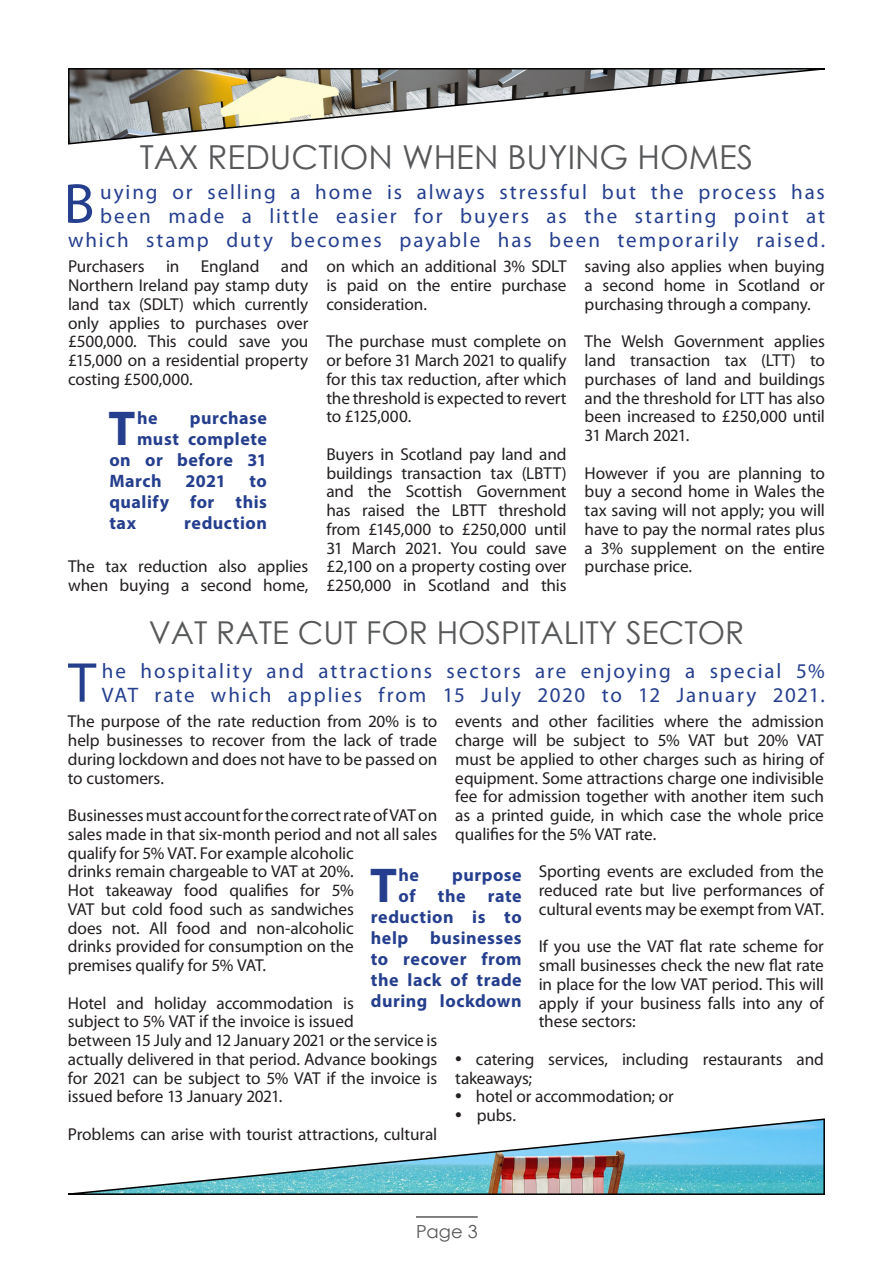
<style>
.page{position:relative;width:893px;height:1263px;background:#fff}
.page>*{position:absolute;margin:0;border:0;box-sizing:border-box;transform-origin:0 0}
.t1{font:56.55px "Myriad Pro";color:#253f8e}
.t2{font:700 49.2px "Myriad Pro";color:#253f8e}
.t3{font:33px "Century Gothic";color:#57585a}
.t4{font:31.5px "Century Gothic";color:#57585a}
.t5{font:21px/24px "Myriad Pro";letter-spacing:.09em;color:#253f8e}
.t6{font:700 18px/21px "Myriad Pro";letter-spacing:.03em;color:#253f8e;text-align:right}
.t7{font:18px "Century Gothic";color:#57585a}
.t8{font:17.25px/18.8px "Myriad Pro";letter-spacing:-.01em;color:#231f20;text-align:justify}
.s1{font-size:24px}
</style>
<div class="page">
<hr style="left:416px;top:1216px;width:62px;height:2px;background:#57585a">
<svg style="left:68px;top:68px;width:757px;height:77px"></svg>
<svg style="left:68px;top:1118px;width:757px;height:77px"></svg>
<p class="t3" style="left:140px;top:134px;width:615px">TAX REDUCTION WHEN BUYING HOMES</p>
<p class="t5" style="left:68px;top:179px;width:758px;text-align:right">uying or selling a home is always stressful but the process has been made a little easier for buyers as the starting point at which stamp duty becomes payable has been temporarily raised.</p>
<p class="t1" style="left:64px;top:169px;width:32px">B</p>
<p class="t8" style="left:68px;top:257px;width:242px">Purchasers in England and Northern Ireland pay stamp duty land tax (SDLT) which currently only applies to purchases over £500,000. This could save you £15,000 on a residential property costing £500,000.</p>
<p class="t2" style="left:109px;top:396px;width:28px">T</p>
<p class="t6" style="left:137px;top:407px;width:22px">he</p>
<p class="t6" style="left:190px;top:407px;width:79px">purchase</p>
<p class="t6" style="left:137px;top:428px;width:131px">must complete</p>
<p class="t6" style="left:109px;top:449px;width:159px">on or before 31</p>
<p class="t6" style="left:109px;top:470px;width:54px">March</p>
<p class="t6" style="left:186px;top:470px;width:42px">2021</p>
<p class="t6" style="left:109px;top:470px;width:159px;text-align:justify;text-indent:140px">to qualify for this tax</p>
<p class="t6" style="left:184px;top:512px;width:84px">reduction</p>
<p class="t8" style="left:68px;top:557px;width:242px">The tax reduction also applies when buying a second home,</p>
<p class="t8" style="left:326px;top:257px;width:242px">on which an additional 3% SDLT is paid on the entire purchase consideration.</p>
<p class="t8" style="left:326px;top:332px;width:242px">The purchase must complete on or before 31 March 2021 to qualify for this tax reduction, after which the threshold is expected to revert to £125,000.</p>
<p class="t8" style="left:326px;top:444px;width:242px">Buyers in Scotland pay land and buildings transaction tax (LBTT) and the Scottish Government has raised the LBTT threshold from £145,000 to £250,000 until 31 March 2021. You could save £2,100 on a property costing over £250,000 in Scotland and this</p>
<p class="t8" style="left:585px;top:257px;width:242px">saving also applies when buying a second home in Scotland or purchasing through a company.</p>
<p class="t8" style="left:585px;top:332px;width:242px">The Welsh Government applies land transaction tax (LTT) to purchases of land and buildings and the threshold for LTT has also been increased to £250,000 until 31 March 2021.</p>
<p class="t8" style="left:585px;top:463px;width:242px">However if you are planning to buy a second home in Wales the tax saving will not apply; you will have to pay the normal rates plus a 3% supplement on the entire purchase price.</p>
<p class="t4" style="left:149px;top:611px;width:597px">VAT RATE CUT FOR HOSPITALITY SECTOR</p>
<p class="t1" style="left:68px;top:648px;width:30px">T</p>
<p class="t5" style="left:102px;top:658px;width:724px">he hospitality and attractions sectors are enjoying a special 5%<br>VAT rate which applies from 15 July 2020 to 12 January 2021.</p>
<p class="t8" style="left:68px;top:712px;width:371px">The purpose of the rate reduction from 20% is to help businesses to recover from the lack of trade during lockdown and does not have to be passed on to customers.</p>
<p class="t8" style="left:68px;top:806px;width:371px;text-align:left">Businesses must account for the correct rate of VAT on sales made in that six-month period and not all sales qualify for 5% VAT. For example alcoholic<br>drinks remain chargeable to VAT at 20%.<br>Hot takeaway food qualifies for 5%<br>VAT but cold food such as sandwiches<br>does not. All food and non-alcoholic<br>drinks provided for consumption on the<br>premises qualify for 5% VAT.</p>
<p class="t8" style="left:68px;top:993px;width:371px;text-align:left">Hotel and holiday accommodation is<br>subject to 5% VAT if the invoice is issued<br>between 15 July and 12 January 2021 or the service is actually delivered in that period. Advance bookings for 2021 can be subject to 5% VAT if the invoice is issued before 13 January 2021.</p>
<p class="t8" style="left:68px;top:1124px;width:371px">Problems can arise with tourist attractions, cultural</p>
<p class="t8" style="left:455px;top:712px;width:370px">events and other facilities where the admission charge will be subject to 5% VAT but 20% VAT must be applied to other charges such as hiring of equipment. Some attractions charge one indivisible fee for admission together with another item such as a printed guide, in which case the whole price qualifies for the 5% VAT rate.</p>
<p class="t8" style="left:539px;top:862px;width:287px">Sporting events are excluded from the reduced rate but live performances of cultural events may be exempt from VAT.</p>
<p class="t8" style="left:539px;top:937px;width:287px">If you use the VAT flat rate scheme for small businesses check the new flat rate in place for the low VAT period. This will apply if your business falls into any of these sectors:</p>
<p class="t8" style="left:455px;top:1049px;width:370px"><span class="s1">•</span> catering services, including restaurants and takeaways;</p>
<p class="t8" style="left:455px;top:1087px;width:220px"><span class="s1">•</span> hotel or accommodation; or</p>
<p class="t8" style="left:455px;top:1106px;width:62px"><span class="s1">•</span> pubs.</p>
<p class="t2" style="left:370px;top:854px;width:28px">T</p>
<p class="t6" style="left:399px;top:864px;width:22px">he</p>
<p class="t6" style="left:371px;top:864px;width:152px">purpose<br>of the rate reduction is to help businesses to recover from the lack of trade during lockdown</p>
<p class="t7" style="left:416px;top:1218px;width:63px">Page 3</p>
</div>
